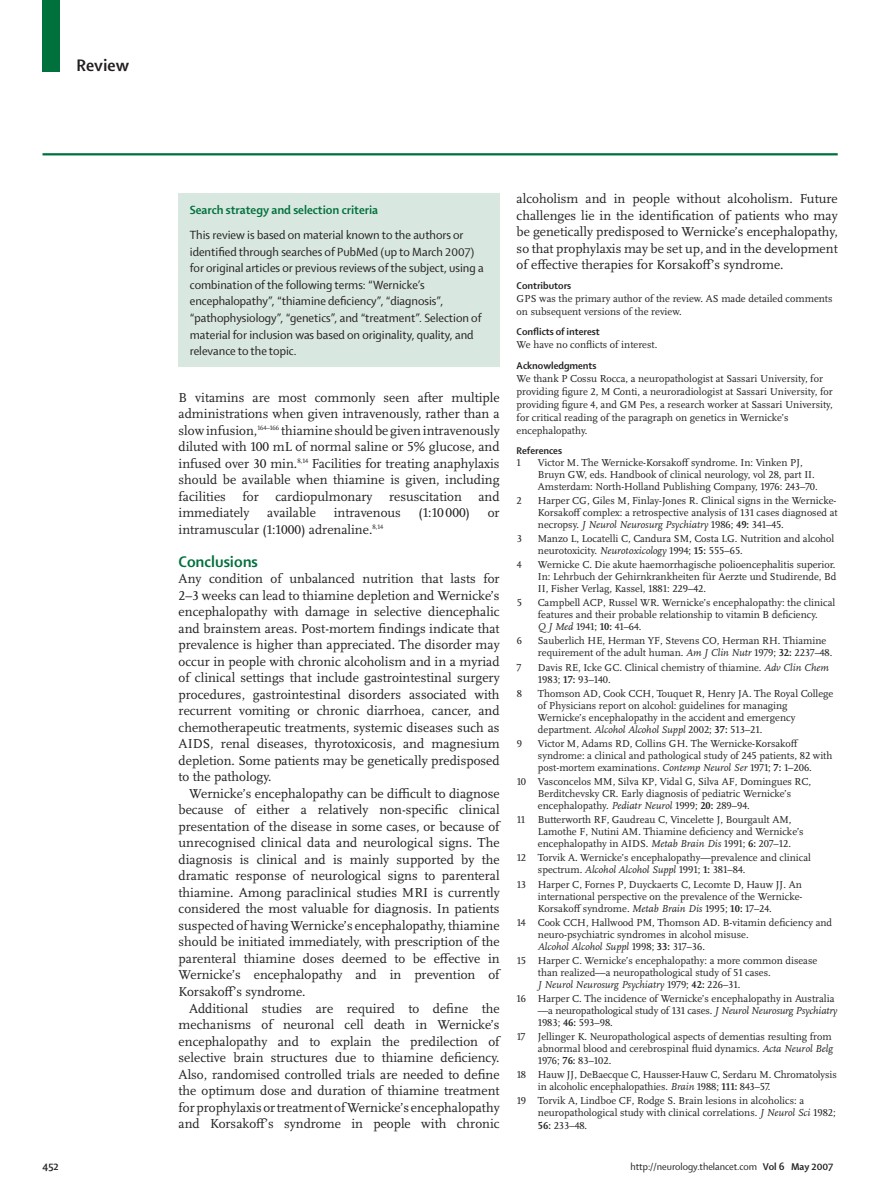
<style>
.page{position:relative;width:893px;height:1200px;background:#fff}
.page>*{position:absolute;margin:0;border:0;box-sizing:border-box;transform-origin:0 0}
.t1{font:700 18px "Shaker 2 Lancet";color:#231f20}
.t2{font:700 16.5px "Shaker 2 Lancet";color:#00703c}
.t3{font:13.5px/16.5px "Scala Lancet Pro";color:#231f20;text-align:justify}
.t4{font:12.75px/16.5px "Shaker 2 Lancet";color:#231f20}
.t5{font:700 12.75px "Shaker 2 Lancet";color:#00703c}
.t6{font:10.5px/12px "Scala Lancet Pro";color:#231f20}
.t7{font:700 10.5px "Shaker 2 Lancet";color:#231f20}
.t8{font:10.5px "Shaker 2 Lancet";color:#231f20}
.s1{font-style:italic}
.s2{font-weight:700}
</style>
<div class="page">
<div style="left:43px;top:0;width:17px;height:71px;background:#00703c"></div>
<hr style="left:43px;top:153px;width:795px;height:2px;background:#00703c">
<div style="left:179px;top:193px;width:321px;height:173px;background:#d8e7df"></div>
<h1 class="t1" style="left:77px;top:58px;width:54px">Review</h1>
<p class="t5" style="left:190px;top:205px;width:190px">Search strategy and selection criteria</p>
<p class="t4" style="left:190px;top:228px;width:295px">This review is based on material known to the authors or identified through searches of PubMed (up to March 2007) for original articles or previous reviews of the subject, using a combination of the following terms: “Wernicke’s encephalopathy”, “thiamine deficiency”, “diagnosis”, “pathophysiology”, “genetics”, and “treatment”. Selection of material for inclusion was based on originality, quality, and relevance to the topic.</p>
<p class="t3" style="left:179px;top:390px;width:323px">B vitamins are most commonly seen after multiple administrations when given intravenously, rather than a slow infusion,<sup>164–166</sup> thiamine should be given intravenously diluted with 100 mL of normal saline or 5% glucose, and infused over 30 min.<sup>8,14</sup> Facilities for treating anaphylaxis should be available when thiamine is given, including facilities for cardiopulmonary resuscitation and immediately</p>
<p class="t3" style="left:267px;top:505px;width:50px">available</p>
<p class="t3" style="left:334px;top:505px;width:69px">intravenous</p>
<p class="t3" style="left:419px;top:505px;width:53px">(1:10 000)</p>
<p class="t3" style="left:488px;top:505px;width:13px">or</p>
<p class="t3" style="left:179px;top:522px;width:206px">intramuscular (1:1000) adrenaline.<sup>8,14</sup></p>
<h2 class="t2" style="left:179px;top:554px;width:81px">Conclusions</h2>
<p class="t3" style="left:179px;top:571px;width:323px">Any condition of unbalanced nutrition that lasts for 2–3 weeks can lead to thiamine depletion and Wernicke’s encephalopathy with damage in selective diencephalic and brainstem areas. Post-mortem findings indicate that prevalence is higher than appreciated. The disorder may occur in people with chronic alcoholism and in a myriad of clinical settings that include gastrointestinal surgery procedures, gastrointestinal disorders associated with recurrent vomiting or chronic diarrhoea, cancer, and chemotherapeutic treatments, systemic diseases such as AIDS, renal diseases, thyrotoxicosis, and magnesium depletion. Some patients may be genetically predisposed to the pathology.</p>
<p class="t3" style="left:179px;top:786px;width:323px;text-indent:11px">Wernicke’s encephalopathy can be difficult to diagnose because of either a relatively non-specific clinical presentation of the disease in some cases, or because of unrecognised clinical data and neurological signs. The diagnosis is clinical and is mainly supported by the dramatic response of neurological signs to parenteral thiamine. Among paraclinical studies MRI is currently considered the most valuable for diagnosis. In patients suspected of having Wernicke’s encephalopathy, thiamine should be initiated immediately, with prescription of the parenteral thiamine doses deemed to be effective in Wernicke’s encephalopathy and in prevention of Korsakoff’s syndrome.</p>
<p class="t3" style="left:179px;top:1000px;width:323px;text-indent:11px">Additional studies are required to define the mechanisms of neuronal cell death in Wernicke’s encephalopathy and to explain the predilection of selective brain structures due to thiamine deficiency.<br>Also, randomised controlled trials are needed to define the optimum dose and duration of thiamine treatment for prophylaxis or treatment of Wernicke’s encephalopathy and Korsakoff’s syndrome in people with chronic</p>
<p class="t3" style="left:517px;top:192px;width:323px">alcoholism and in people without alcoholism. Future challenges lie in the identification of patients who may be genetically predisposed to Wernicke’s encephalopathy, so that prophylaxis may be set up, and in the development of effective therapies for Korsakoff’s syndrome.</p>
<p class="t7" style="left:517px;top:281px;width:56px">Contributors</p>
<p class="t6" style="left:517px;top:293px;width:317px;line-height:13.2px">GPS was the primary author of the review. AS made detailed comments on subsequent versions of the review.</p>
<p class="t7" style="left:517px;top:327px;width:85px">Conflicts of interest</p>
<p class="t6" style="left:517px;top:339px;width:142px">We have no conflicts of interest.</p>
<p class="t7" style="left:517px;top:361px;width:81px">Acknowledgments</p>
<p class="t6" style="left:517px;top:372px;width:318px;line-height:13.2px">We thank P Cossu Rocca, a neuropathologist at Sassari University, for providing figure 2, M Conti, a neuroradiologist at Sassari University, for providing figure 4, and GM Pes, a research worker at Sassari University, for critical reading of the paragraph on genetics in Wernicke’s encephalopathy.</p>
<p class="t7" style="left:517px;top:446px;width:47px">References</p>
<p class="t6" style="left:517px;top:457px;width:6px">1</p>
<p class="t6" style="left:538px;top:457px;width:281px">Victor M. The Wernicke-Korsakoff syndrome. In: Vinken PJ,<br>Bruyn GW, eds. Handbook of clinical neurology, vol 28, part II.<br>Amsterdam: North-Holland Publishing Company, 1976: 243–70.</p>
<p class="t6" style="left:517px;top:495px;width:7px">2</p>
<p class="t6" style="left:538px;top:495px;width:301px">Harper CG, Giles M, Finlay-Jones R. Clinical signs in the Wernicke-<br>Korsakoff complex: a retrospective analysis of 131 cases diagnosed at necropsy. <span class="s1">J Neurol Neurosurg Psychiatry</span> 1986; <span class="s2">49:</span> 341–45.</p>
<p class="t6" style="left:517px;top:533px;width:7px">3</p>
<p class="t6" style="left:538px;top:533px;width:298px">Manzo L, Locatelli C, Candura SM, Costa LG. Nutrition and alcohol neurotoxicity. <span class="s1">Neurotoxicology</span> 1994; <span class="s2">15:</span> 555–65.</p>
<p class="t6" style="left:517px;top:559px;width:6px">4</p>
<p class="t6" style="left:538px;top:559px;width:300px;text-align:justify">Wernicke C. Die akute haemorrhagische polioencephalitis superior.<br>In: Lehrbuch der Gehirnkrankheiten für Aerzte und Studirende, Bd II, Fisher Verlag, Kassel, 1881: 229–42.</p>
<p class="t6" style="left:517px;top:597px;width:7px">5</p>
<p class="t6" style="left:538px;top:597px;width:299px">Campbell ACP, Russel WR. Wernicke’s encephalopathy: the clinical features and their probable relationship to vitamin B deficiency.<br><span class="s1">Q J Med</span> 1941; <span class="s2">10:</span> 41–64.</p>
<p class="t6" style="left:517px;top:635px;width:7px">6</p>
<p class="t6" style="left:538px;top:635px;width:296px">Sauberlich HE, Herman YF, Stevens CO, Herman RH. Thiamine requirement of the adult human. <span class="s1">Am J Clin Nutr</span> 1979; <span class="s2">32:</span> 2237–48.</p>
<p class="t6" style="left:517px;top:661px;width:6px">7</p>
<p class="t6" style="left:538px;top:661px;width:292px">Davis RE, Icke GC. Clinical chemistry of thiamine. <span class="s1">Adv Clin Chem<br></span>1983; <span class="s2">17:</span> 93–140.</p>
<p class="t6" style="left:517px;top:688px;width:7px">8</p>
<p class="t6" style="left:538px;top:688px;width:297px">Thomson AD, Cook CCH, Touquet R, Henry JA. The Royal College of Physicians report on alcohol: guidelines for managing Wernicke’s encephalopathy in the accident and emergency department. <span class="s1">Alcohol Alcohol Suppl</span> 2002; <span class="s2">37:</span> 513–21.</p>
<p class="t6" style="left:517px;top:738px;width:7px">9</p>
<p class="t6" style="left:538px;top:738px;width:296px">Victor M, Adams RD, Collins GH. The Wernicke-Korsakoff syndrome: a clinical and pathological study of 245 patients, 82 with post-mortem examinations. <span class="s1">Contemp Neurol Ser</span> 1971; <span class="s2">7:</span> 1–206.</p>
<p class="t6" style="left:538px;top:776px;width:275px;text-indent:-21px">10 Vasconcelos MM, Silva KP, Vidal G, Silva AF, Domingues RC,<br>Berditchevsky CR. Early diagnosis of pediatric Wernicke’s encephalopathy. <span class="s1">Pediatr Neurol</span> 1999; <span class="s2">20:</span> 289–94.</p>
<p class="t6" style="left:538px;top:814px;width:267px;text-indent:-21px">11 Butterworth RF, Gaudreau C, Vincelette J, Bourgault AM,<br>Lamothe F, Nutini AM. Thiamine deficiency and Wernicke’s encephalopathy in AIDS. <span class="s1">Metab Brain Dis</span> 1991; <span class="s2">6:</span> 207–12.</p>
<p class="t6" style="left:538px;top:852px;width:275px;text-indent:-21px">12 Torvik A. Wernicke’s encephalopathy—prevalence and clinical spectrum. <span class="s1">Alcohol Alcohol Suppl</span> 1991; <span class="s2">1:</span> 381–84.</p>
<p class="t6" style="left:538px;top:878px;width:266px;text-align:justify;text-indent:-21px">13 Harper C, Fornes P, Duyckaerts C, Lecomte D, Hauw JJ. An international perspective on the prevalence of the Wernicke-Korsakoff syndrome. <span class="s1">Metab Brain Dis</span> 1995; <span class="s2">10:</span> 17–24.</p>
<p class="t6" style="left:538px;top:916px;width:296px;text-indent:-21px">14 Cook CCH, Hallwood PM, Thomson AD. B-vitamin deficiency and neuro-psychiatric syndromes in alcohol misuse.<br><span class="s1">Alcohol Alcohol Suppl</span> 1998; <span class="s2">33:</span> 317–36.</p>
<p class="t6" style="left:538px;top:954px;width:281px;text-indent:-21px">15 Harper C. Wernicke’s encephalopathy: a more common disease than realized—a neuropathological study of 51 cases.<br><span class="s1">J Neurol Neurosurg Psychiatry</span> 1979; <span class="s2">42:</span> 226–31.</p>
<p class="t6" style="left:538px;top:993px;width:301px;text-indent:-21px">16 Harper C. The incidence of Wernicke’s encephalopathy in Australia —a neuropathological study of 131 cases. <span class="s1">J Neurol Neurosurg Psychiatry<br></span>1983; <span class="s2">46:</span> 593–98.</p>
<p class="t6" style="left:538px;top:1031px;width:296px;text-align:justify;text-indent:-21px">17 Jellinger K. Neuropathological aspects of dementias resulting from abnormal blood and cerebrospinal fluid dynamics. <span class="s1">Acta Neurol Belg </span>1976; <span class="s2">76:</span> 83–102.</p>
<p class="t6" style="left:538px;top:1069px;width:300px;text-indent:-21px">18 Hauw JJ, DeBaecque C, Hausser-Hauw C, Serdaru M. Chromatolysis in alcoholic encephalopathies. <span class="s1">Brain</span> 1988; <span class="s2">111:</span> 843–57.</p>
<p class="t6" style="left:538px;top:1095px;width:299px;text-indent:-21px">19 Torvik A, Lindboe CF, Rodge S. Brain lesions in alcoholics: a neuropathological study with clinical correlations. <span class="s1">J Neurol Sci</span> 1982;<br><span class="s2">56:</span> 233–48.</p>
<p class="t7" style="left:43px;top:1162px;width:18px">452</p>
<p class="t8" style="left:630px;top:1162px;width:205px">http://neurology.thelancet.com <span class="s2">Vol 6 May 2007</span></p>
</div>
